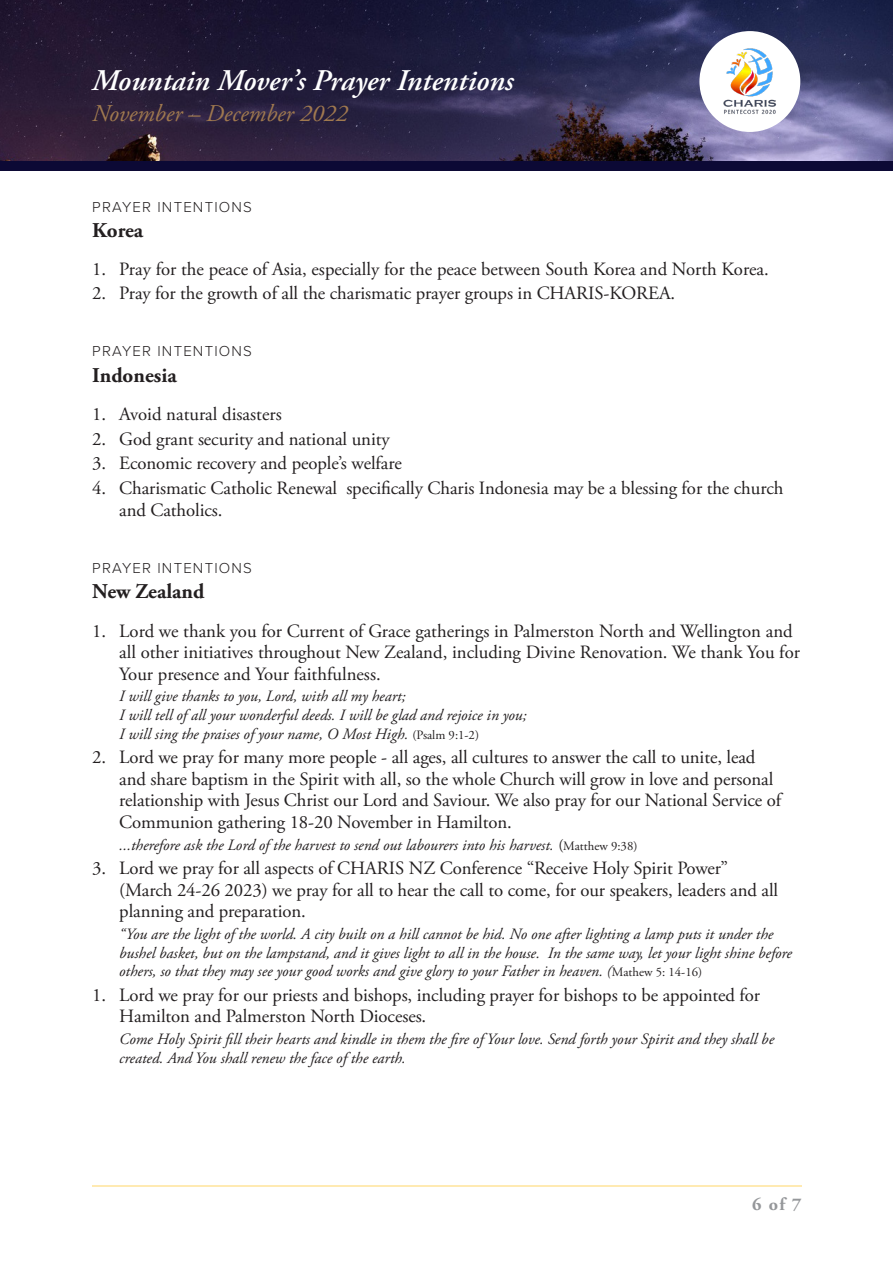
<style>
.page{position:relative;width:893px;height:1263px;background:#fff}
.page>*{position:absolute;margin:0;border:0;box-sizing:border-box;transform-origin:0 0}
.t1{font:italic 600 30px "Adobe Garamond Pro";color:#fff}
.t2{font:italic 24px "Adobe Garamond Pro";color:#a0794f}
.t3{font:700 21px "Adobe Garamond Pro";color:#231f20}
.t4{font:18.75px/21.6px "Adobe Garamond Pro";letter-spacing:-.005em;color:#231f20}
.t5{font:700 18px "Adobe Garamond Pro";color:#95979a}
.t6{font:italic 15.75px/18.6px "Adobe Garamond Pro";color:#231f20}
.t7{font:300 15px "Proxima Nova";letter-spacing:.08em;color:#231f20}
.s1{font-style:normal;font-size:12.75px}
.s2{font-style:normal}
</style>
<div class="page">
<hr style="left:92px;top:1185px;width:709px;height:1px;background:#ffcc3e">
<img style="left:0;top:0;width:893px;height:161px">
<div style="left:0;top:161px;width:893px;height:10px;background:#0c0935"></div>
<img style="left:695px;top:31px;width:101px;height:98px">
<p class="t1" style="left:92px;top:63px;width:423px">Mountain Mover’s Prayer Intentions</p>
<p class="t2" style="left:92px;top:99px;width:257px">November – December 2022</p>
<p class="t7" style="left:92px;top:196px;width:161px">PRAYER INTENTIONS</p>
<p class="t3" style="left:92px;top:218px;width:52px">Korea</p>
<p class="t4" style="left:92px;top:259px;width:678px">1. Pray for the peace of Asia, especially for the peace between South Korea and North Korea.</p>
<p class="t4" style="left:92px;top:283px;width:584px">2. Pray for the growth of all the charismatic prayer groups in CHARIS-KOREA.</p>
<p class="t7" style="left:92px;top:340px;width:161px">PRAYER INTENTIONS</p>
<p class="t3" style="left:92px;top:363px;width:86px">Indonesia</p>
<p class="t4" style="left:92px;top:404px;width:191px">1. Avoid natural disasters</p>
<p class="t4" style="left:92px;top:429px;width:299px">2. God grant security and national unity</p>
<p class="t4" style="left:92px;top:453px;width:311px">3. Economic recovery and people’s welfare</p>
<p class="t4" style="left:119px;top:478px;width:666px;text-indent:-27px">4. Charismatic Catholic Renewal specifically Charis Indonesia may be a blessing for the church and Catholics.</p>
<p class="t7" style="left:92px;top:556px;width:161px">PRAYER INTENTIONS</p>
<p class="t3" style="left:92px;top:579px;width:114px">New Zealand</p>
<p class="t4" style="left:119px;top:620px;width:682px;text-indent:-27px">1. Lord we thank you for Current of Grace gatherings in Palmerston North and Wellington and all other initiatives throughout New Zealand, including Divine Renovation. We thank You for<br>Your presence and Your faithfulness.</p>
<p class="t6" style="left:119px;top:687px;width:409px">I will give thanks to you, Lord, with all my heart;<br>I will tell of all your wonderful deeds. I will be glad and rejoice in you;<br>I will sing the praises of your name, O Most High. <span class="s1">(Psalm 9:1-2)</span></p>
<p class="t4" style="left:119px;top:747px;width:664px;text-indent:-27px">2. Lord we pray for many more people - all ages, all cultures to answer the call to unite, lead and share baptism in the Spirit with all, so the whole Church will grow in love and personal relationship with Jesus Christ our Lord and Saviour. We also pray for our National Service of Communion gathering 18-20 November in Hamilton.</p>
<p class="t6" style="left:119px;top:836px;width:520px">...therefore ask the Lord of the harvest to send out labourers into his harvest. <span class="s2">(</span><span class="s1">Matthew 9:38)</span></p>
<p class="t4" style="left:119px;top:858px;width:660px;text-indent:-27px">3. Lord we pray for all aspects of CHARIS NZ Conference “Receive Holy Spirit Power” (March 24-26 2023) we pray for all to hear the call to come, for our speakers, leaders and all planning and preparation.</p>
<p class="t6" style="left:119px;top:925px;width:674px">“You are the light of the world. A city built on a hill cannot be hid. No one after lighting a lamp puts it under the bushel basket, but on the lampstand, and it gives light to all in the house. In the same way, let your light shine before others, so that they may see your good works and give glory to your Father in heaven. (<span class="s1">Mathew 5: 14-16)</span></p>
<p class="t4" style="left:119px;top:985px;width:642px;text-indent:-27px">1. Lord we pray for our priests and bishops, including prayer for bishops to be appointed for<br>Hamilton and Palmerston North Dioceses.</p>
<p class="t6" style="left:119px;top:1030px;width:656px">Come Holy Spirit fill their hearts and kindle in them the fire of Your love. Send forth your Spirit and they shall be created. And You shall renew the face of the earth.</p>
<p class="t5" style="left:752px;top:1193px;width:51px">6 of 7</p>
</div>
